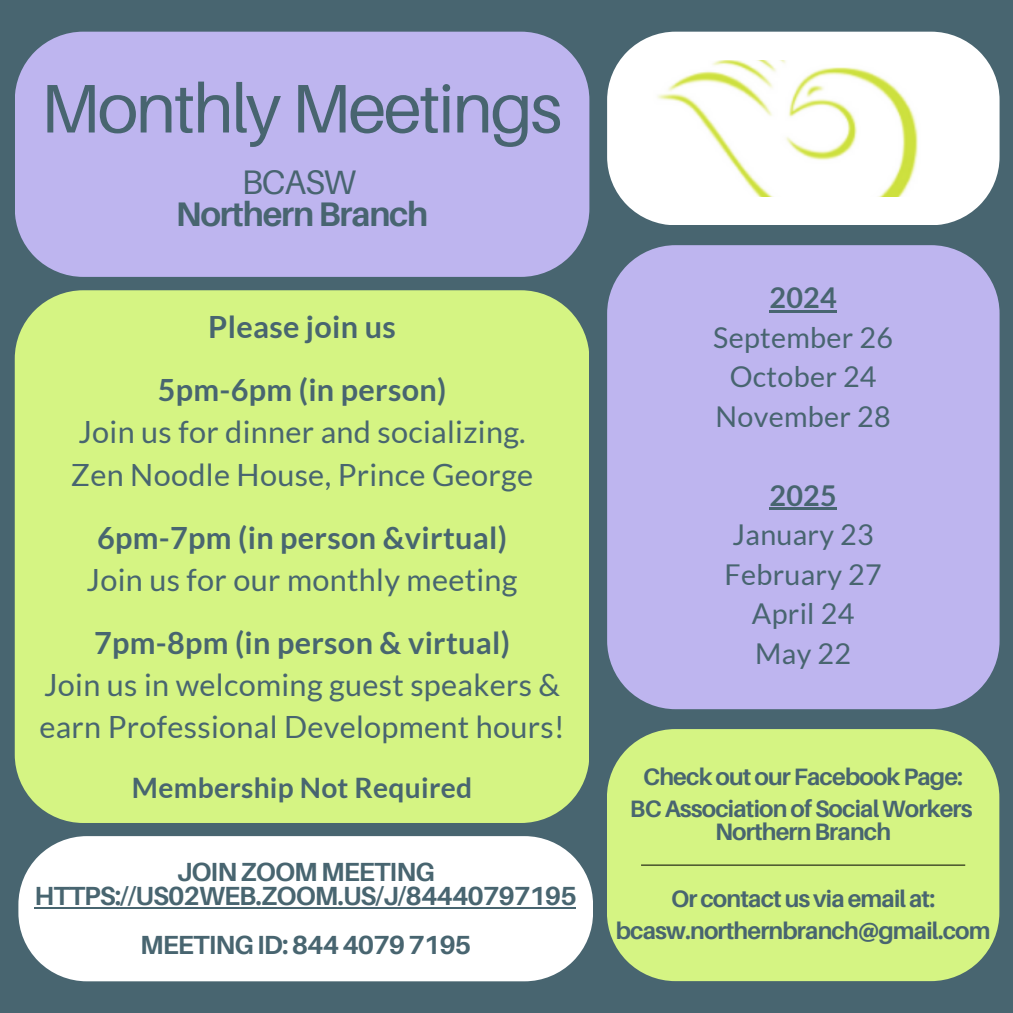
<style>
.page{position:relative;width:1013px;height:1013px;background:#fff}
.page>*{position:absolute;margin:0;border:0;box-sizing:border-box;transform-origin:0 0}
.t1{font:68.75px "Aileron";letter-spacing:-.035em;color:#486570}
.t2{font:700 34.12px/31.9px "Aileron";letter-spacing:-.035em;color:#486570;text-align:center}
.t3{font:30.62px/42.2px "Lato";letter-spacing:.01em;color:#486570;text-align:center}
.t4{font:700 30.62px "Lato";letter-spacing:.01em;color:#486570}
.t5{font:28.62px/39.5px "Lato";letter-spacing:.01em;color:#486570;text-align:center}
.t6{font:700 28.12px "Lato";letter-spacing:.01em;color:#486570}
.t7{font:700 26.25px/24.4px "Aileron";letter-spacing:-.035em;color:#486570;text-align:center}
.t8{font:700 23.75px "Aileron";letter-spacing:-.035em;color:#486570}
.s1{font-weight:400}
.s2{font-weight:700}
</style>
<div class="page">
<div style="left:0;top:0;width:1012px;height:1012px;background:#486570"></div>
<div style="left:15px;top:290px;width:574px;height:533px;background:#d5f483"></div>
<div style="left:15px;top:32px;width:574px;height:245px;background:#beb5ef"></div>
<div style="left:18px;top:836px;width:575px;height:145px;background:#fff"></div>
<svg style="left:607px;top:32px;width:392px;height:193px;fill:#fff"></svg>
<div style="left:607px;top:729px;width:392px;height:252px;background:#d5f483"></div>
<div style="left:607px;top:245px;width:392px;height:464px;background:#beb5ef"></div>
<img style="left:646px;top:60px;width:314px;height:136px">
<hr style="left:35px;top:906px;width:541px;height:2px;background:#486570">
<hr style="left:769px;top:310px;width:68px;height:2px;background:#486570">
<hr style="left:769px;top:507px;width:68px;height:3px;background:#486570">
<hr style="left:641px;top:864px;width:324px;height:1px;background:#000">
<h2 class="t1" style="left:40px;top:66px;width:523px">Monthly Meetings</h2>
<p class="t2" style="left:176px;top:165px;width:254px"><span class="s1">BCASW<br></span>Northern Branch</p>
<h3 class="t5" style="left:713px;top:277px;width:181px"><span class="s2">2024<br></span>September 26<br>October 24<br>November 28</h3>
<h4 class="t4" style="left:208px;top:308px;width:189px">Please join us</h4>
<h4 class="t3" style="left:71px;top:368px;width:463px"><span class="s2">5pm-6pm (in person)<br></span>Join us for dinner and socializing.<br>Zen Noodle House, Prince George</h4>
<h3 class="t3" style="left:86px;top:515px;width:432px"><span class="s2">6pm-7pm (in person &amp;virtual)<br></span>Join us for our monthly meeting</h3>
<p class="t3" style="left:39px;top:620px;width:526px"><span class="s2">7pm-8pm (in person &amp; virtual)<br></span>Join us in welcoming guest speakers &amp; earn Professional Development hours!</p>
<p class="t6" style="left:132px;top:770px;width:342px">Membership Not Required</p>
<p class="t8" style="left:643px;top:762px;width:321px">Check out our Facebook Page:</p>
<p class="t8" style="left:630px;top:794px;width:344px">BC Association of Social Workers</p>
<p class="t8" style="left:715px;top:816px;width:178px">Northern Branch</p>
<h4 class="t5" style="left:724px;top:475px;width:159px"><span class="s2">2025<br></span>January 23<br>February 27<br>April 24<br>May 22</h4>
<h4 class="t7" style="left:35px;top:858px;width:544px">JOIN ZOOM MEETING<br>HTTPS://US02WEB.ZOOM.US/J/84440797195</h4>
<h4 class="t7" style="left:140px;top:931px;width:333px">MEETING ID: 844 4079 7195</h4>
<h5 class="t8" style="left:671px;top:884px;width:266px">Or contact us via email at:</h5>
<h5 class="t8" style="left:615px;top:915px;width:376px">bcasw.northernbranch@gmail.com</h5>
</div>
